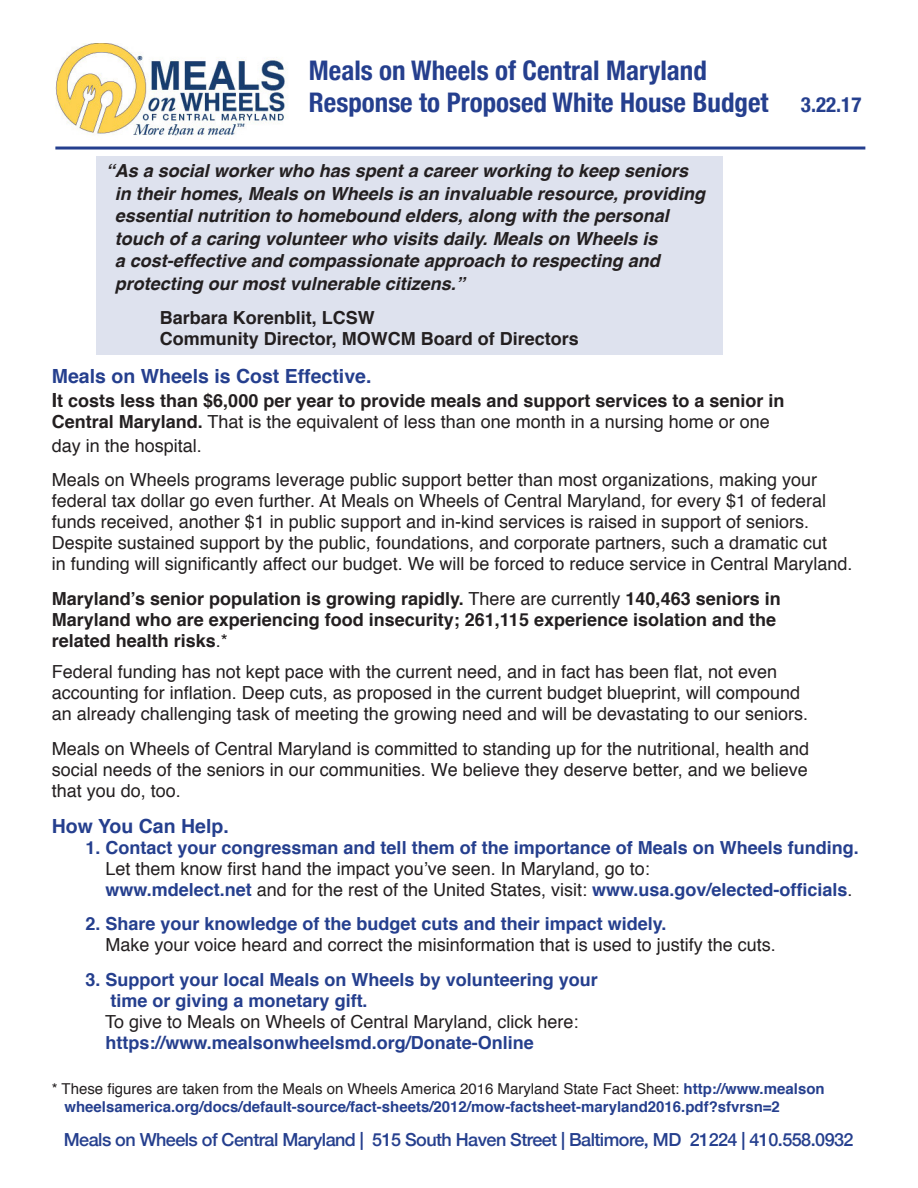
<style>
.page{position:relative;width:918px;height:1188px;background:#fff}
.page>*{position:absolute;margin:0;border:0;box-sizing:border-box;transform-origin:0 0}
.t1{font:700 condensed 27px "Helvetica Neue";color:#253f8e}
.t2{font:700 19.5px "Helvetica";color:#253f8e}
.t3{font:18px/21px "Helvetica";color:#231f20}
.t4{font:700 18px/21px "Helvetica";color:#231f20}
.t5{font:italic 700 18px/22.5px "Helvetica";color:#231f20}
.t6{font:700 18px/21px "Helvetica";color:#253f8e}
.t7{font:500 18px "Helvetica Neue";letter-spacing:-.03em;color:#253f8e}
.t8{font:700 15px/18px "Helvetica";color:#253f8e}
.s1{font-size:21px}
.s2{font-size:19.5px}
.s3{font-weight:400}
.s4{font-weight:700;color:#253f8e}
.s5{font-weight:400;color:#231f20}
</style>
<div class="page">
<div style="left:97px;top:157px;width:626px;height:198px;background:#dee2ee"></div>
<img style="left:55px;top:44px;width:239px;height:103px">
<hr style="left:55px;top:147px;width:810px;height:3px;background:#253f8e">
<p class="t1" style="left:309px;top:48px;width:400px">Meals on Wheels of Central Maryland</p>
<p class="t1" style="left:309px;top:80px;width:554px">Response to Proposed White House Budget <span class="s1">3.22.17</span></p>
<p class="t5" style="left:115px;top:160px;width:592px;text-indent:-9px">“As a social worker who has spent a career working to keep seniors in their homes, Meals on Wheels is an invaluable resource, providing essential nutrition to homebound elders, along with the personal touch of a caring volunteer who visits daily. Meals on Wheels is<br>a cost-effective and compassionate approach to respecting and protecting our most vulnerable citizens.”</p>
<p class="t4" style="left:160px;top:308px;width:421px">Barbara Korenblit, LCSW<br>Community Director, MOWCM Board of Directors</p>
<p class="t2" style="left:52px;top:360px;width:321px">Meals on Wheels is Cost Effective.</p>
<p class="t4" style="left:52px;top:390px;width:734px"><span class="s2">I</span>t costs less than $6,000 per year to provide meals and support services to a senior in<br>Central Maryland. <span class="s3">That is the equivalent of less than one month in a nursing home or one</span></p>
<p class="t3" style="left:52px;top:435px;width:152px">day in the hospital.</p>
<p class="t3" style="left:52px;top:470px;width:802px">Meals on Wheels programs leverage public support better than most organizations, making your federal tax dollar go even further. At Meals on Wheels of Central Maryland, for every $1 of federal funds received, another $1 in public support and in-kind services is raised in support of seniors.<br>Despite sustained support by the public, foundations, and corporate partners, such a dramatic cut<br>in funding will significantly affect our budget. We will be forced to reduce service in Central Maryland.</p>
<p class="t4" style="left:52px;top:588px;width:730px">Maryland’s senior population is growing rapidly. <span class="s3">There are currently</span> 140,463 seniors in<br>Maryland who are experiencing food insecurity; 261,115 experience isolation and the related health risks<span class="s3">.*</span></p>
<p class="t3" style="left:52px;top:662px;width:758px">Federal funding has not kept pace with the current need, and in fact has been flat, not even accounting for inflation. Deep cuts, as proposed in the current budget blueprint, will compound an already challenging task of meeting the growing need and will be devastating to our seniors.</p>
<p class="t3" style="left:52px;top:738px;width:759px;text-align:justify">Meals on Wheels of Central Maryland is committed to standing up for the nutritional, health and social needs of the seniors in our communities. We believe they deserve better, and we believe that you do, too.</p>
<p class="t2" style="left:52px;top:810px;width:178px">How You Can Help.</p>
<p class="t6" style="left:86px;top:837px;width:775px">1. Contact your congressman and tell them of the importance of Meals on Wheels funding.</p>
<p class="t3" style="left:106px;top:858px;width:748px">Let them know first hand the impact you’ve seen. In Maryland, go to:<br><span class="s4">www.mdelect.net</span> and for the rest of the United States, visit: <span class="s4">www.usa.gov/elected-officials</span>.</p>
<p class="t6" style="left:86px;top:914px;width:582px">2. Share your knowledge of the budget cuts and their impact widely.</p>
<p class="t3" style="left:106px;top:935px;width:672px">Make your voice heard and correct the misinformation that is used to justify the cuts.</p>
<p class="t6" style="left:111px;top:969px;width:489px;text-indent:-25px">3. Support your local Meals on Wheels by volunteering your time or giving a monetary gift.</p>
<p class="t3" style="left:105px;top:1011px;width:475px">To give to Meals on Wheels of Central Maryland, click here: <span class="s4">https://www.mealsonwheelsmd.org/Donate-Online</span></p>
<p class="t8" style="left:64px;top:1080px;width:762px;text-indent:-13px"><span class="s5">* These figures are taken from the Meals on Wheels America 2016 Maryland State Fact Sheet:</span> http://www.mealson wheelsamerica.org/docs/default-source/fact-sheets/2012/mow-factsheet-maryland2016.pdf?sfvrsn=2</p>
<p class="t7" style="left:64px;top:1126px;width:791px">Meals on Wheels of Central Maryland | 515 South Haven Street | Baltimore, MD 21224 | 410.558.0932</p>
</div>
